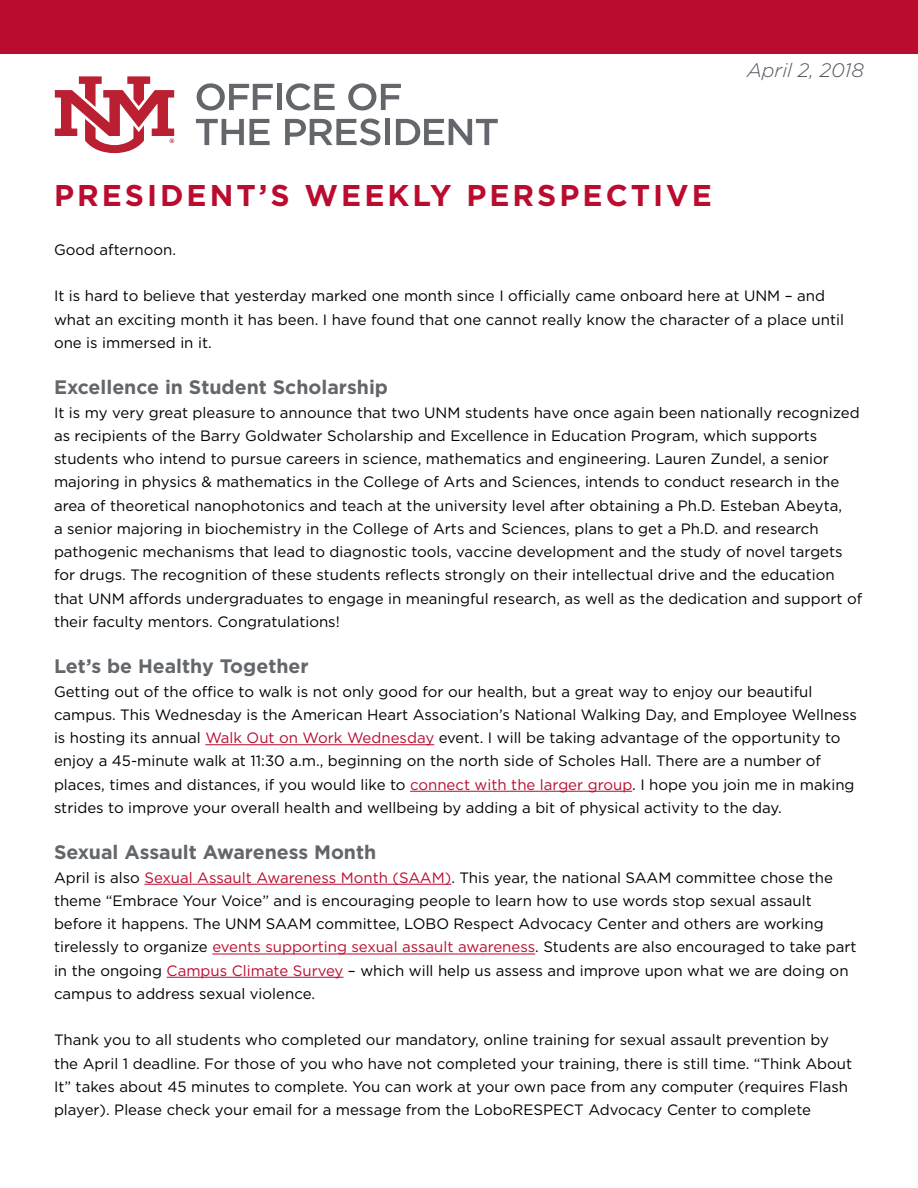
<style>
.page{position:relative;width:918px;height:1188px;background:#fff}
.page>*{position:absolute;margin:0;border:0;box-sizing:border-box;transform-origin:0 0}
.t1{font:700 30px "Gotham";letter-spacing:.1em;color:#ba0c2f}
.t2{font:700 19.5px "Gotham";color:#63666a}
.t3{font:italic 300 19.5px "Gotham";color:#52555b}
.t4{font:15px/23.2px "Gotham";color:#000}
.s1{color:#ba0c2f}
</style>
<div class="page">
<hr style="left:205px;top:744px;width:229px;height:1px;background:#ba0c2f">
<hr style="left:410px;top:791px;width:222px;height:1px;background:#ba0c2f">
<hr style="left:144px;top:884px;width:307px;height:1px;background:#ba0c2f">
<hr style="left:212px;top:954px;width:323px;height:1px;background:#ba0c2f">
<hr style="left:167px;top:977px;width:176px;height:1px;background:#ba0c2f">
<div style="left:0;top:0;width:918px;height:53px;background:#ba0c2f"></div>
<svg style="left:197px;top:83px;width:76px;height:27px"></svg>
<div style="left:277px;top:84px;width:5px;height:26px;background:#63676b"></div>
<svg style="left:286px;top:83px;width:49px;height:27px"></svg>
<svg style="left:348px;top:83px;width:53px;height:27px"></svg>
<svg style="left:196px;top:119px;width:74px;height:26px"></svg>
<svg style="left:285px;top:119px;width:95px;height:26px"></svg>
<div style="left:385px;top:119px;width:5px;height:26px;background:#63676b"></div>
<svg style="left:396px;top:119px;width:102px;height:26px"></svg>
<svg style="left:55px;top:76px;width:119px;height:77px"></svg>
<h2 class="t3" style="left:747px;top:58px;width:118px">April 2, 2018</h2>
<h1 class="t1" style="left:54px;top:176px;width:659px">PRESIDENT’S WEEKLY PERSPECTIVE</h1>
<p class="t4" style="left:54px;top:238px;width:124px">Good afternoon.</p>
<p class="t4" style="left:54px;top:284px;width:792px">It is hard to believe that yesterday marked one month since I officially came onboard here at UNM – and what an exciting month it has been. I have found that one cannot really know the character of a place until one is immersed in it.</p>
<h2 class="t2" style="left:54px;top:375px;width:336px">Excellence in Student Scholarship</h2>
<p class="t4" style="left:54px;top:400px;width:810px">It is my very great pleasure to announce that two UNM students have once again been nationally recognized as recipients of the Barry Goldwater Scholarship and Excellence in Education Program, which supports students who intend to pursue careers in science, mathematics and engineering. Lauren Zundel, a senior majoring in physics &amp; mathematics in the College of Arts and Sciences, intends to conduct research in the area of theoretical nanophotonics and teach at the university level after obtaining a Ph.D. Esteban Abeyta,<br>a senior majoring in biochemistry in the College of Arts and Sciences, plans to get a Ph.D. and research pathogenic mechanisms that lead to diagnostic tools, vaccine development and the study of novel targets for drugs. The recognition of these students reflects strongly on their intellectual drive and the education that UNM affords undergraduates to engage in meaningful research, as well as the dedication and support of their faculty mentors. Congratulations!</p>
<h2 class="t2" style="left:54px;top:654px;width:256px">Let’s be Healthy Together</h2>
<p class="t4" style="left:54px;top:679px;width:804px">Getting out of the office to walk is not only good for our health, but a great way to enjoy our beautiful campus. This Wednesday is the American Heart Association’s National Walking Day, and Employee Wellness is hosting its annual <span class="s1">Walk Out on Work Wednesday</span> event. I will be taking advantage of the opportunity to enjoy a 45-minute walk at 11:30 a.m., beginning on the north side of Scholes Hall. There are a number of places, times and distances, if you would like to <span class="s1">connect with the larger group</span>. I hope you join me in making strides to improve your overall health and wellbeing by adding a bit of physical activity to the day.</p>
<h2 class="t2" style="left:54px;top:840px;width:324px">Sexual Assault Awareness Month</h2>
<p class="t4" style="left:54px;top:865px;width:804px">April is also <span class="s1">Sexual Assault Awareness Month (SAAM)</span>. This year, the national SAAM committee chose the theme “Embrace Your Voice” and is encouraging people to learn how to use words stop sexual assault before it happens. The UNM SAAM committee, LOBO Respect Advocacy Center and others are working tirelessly to organize <span class="s1">events supporting sexual assault awareness</span>. Students are also encouraged to take part in the ongoing <span class="s1">Campus Climate Survey</span> – which will help us assess and improve upon what we are doing on campus to address sexual violence.</p>
<p class="t4" style="left:54px;top:1028px;width:800px">Thank you to all students who completed our mandatory, online training for sexual assault prevention by the April 1 deadline. For those of you who have not completed your training, there is still time. “Think About It” takes about 45 minutes to complete. You can work at your own pace from any computer (requires Flash player). Please check your email for a message from the LoboRESPECT Advocacy Center to complete</p>
</div>
